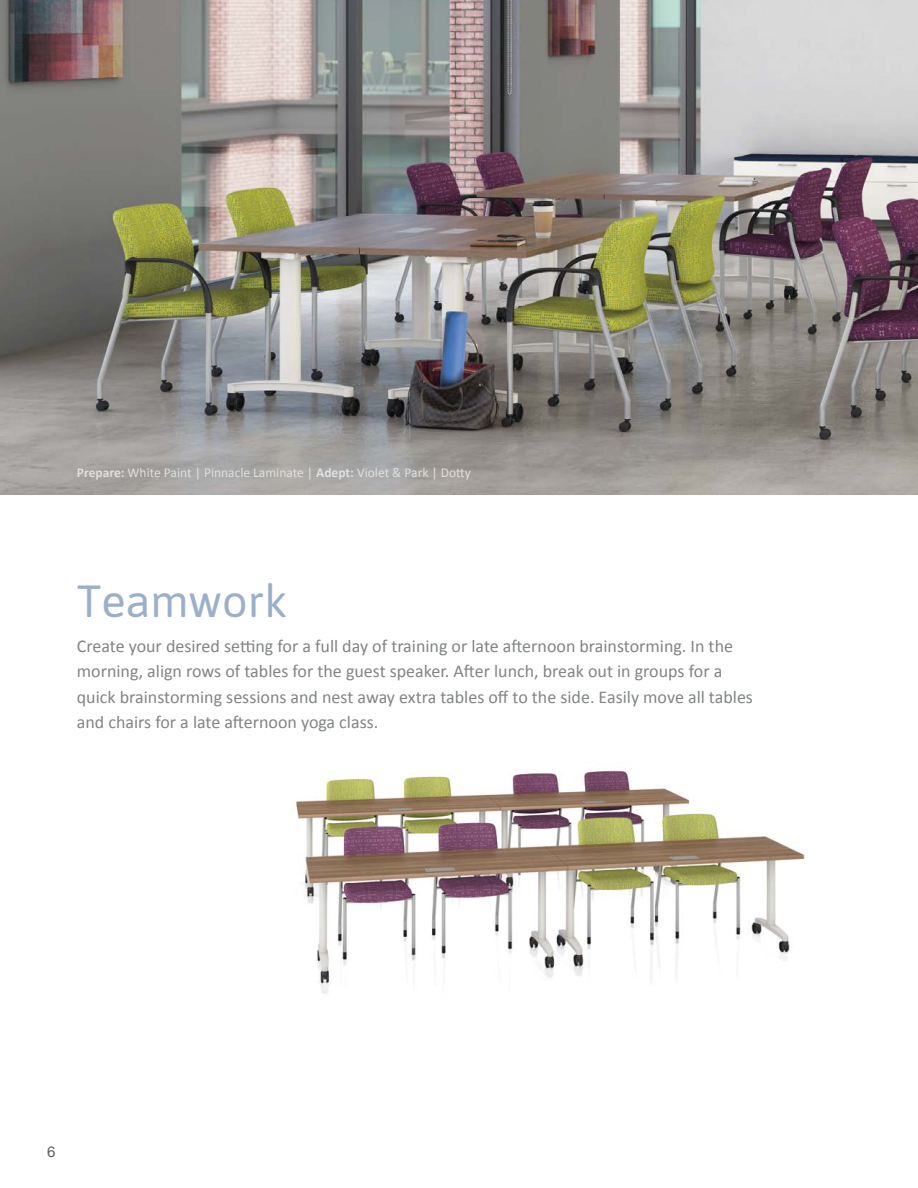
<style>
.page{position:relative;width:918px;height:1188px;background:#fff}
.page>*{position:absolute;margin:0;border:0;box-sizing:border-box;transform-origin:0 0}
.t1{font:45px "Asap";color:#9bb0c8}
.t2{font:18px/25.5px "Calibri";color:#818582}
.t3{font:15px "Helvetica Neue";color:#5b5c5c}
.t4{font:13.5px "Calibri";color:#dfe0e0}
.s1{font-weight:700}
</style>
<div class="page">
<img style="left:296px;top:770px;width:509px;height:224px">
<img style="left:0;top:0;width:918px;height:494px">
<p class="t4" style="left:77px;top:464px;width:396px"><span class="s1">Prepare:</span> White Paint | Pinnacle Laminate | <span class="s1">Adept:</span> Violet &amp; Park | Dotty</p>
<p class="t1" style="left:77px;top:575px;width:212px">Teamwork</p>
<p class="t2" style="left:77px;top:633px;width:678px">Create your desired setting for a full day of training or late afternoon brainstorming. In the morning, align rows of tables for the guest speaker. After lunch, break out in groups for a quick brainstorming sessions and nest away extra tables off to the side. Easily move all tables and chairs for a late afternoon yoga class.</p>
<p class="t3" style="left:47px;top:1143px;width:10px">6</p>
</div>
